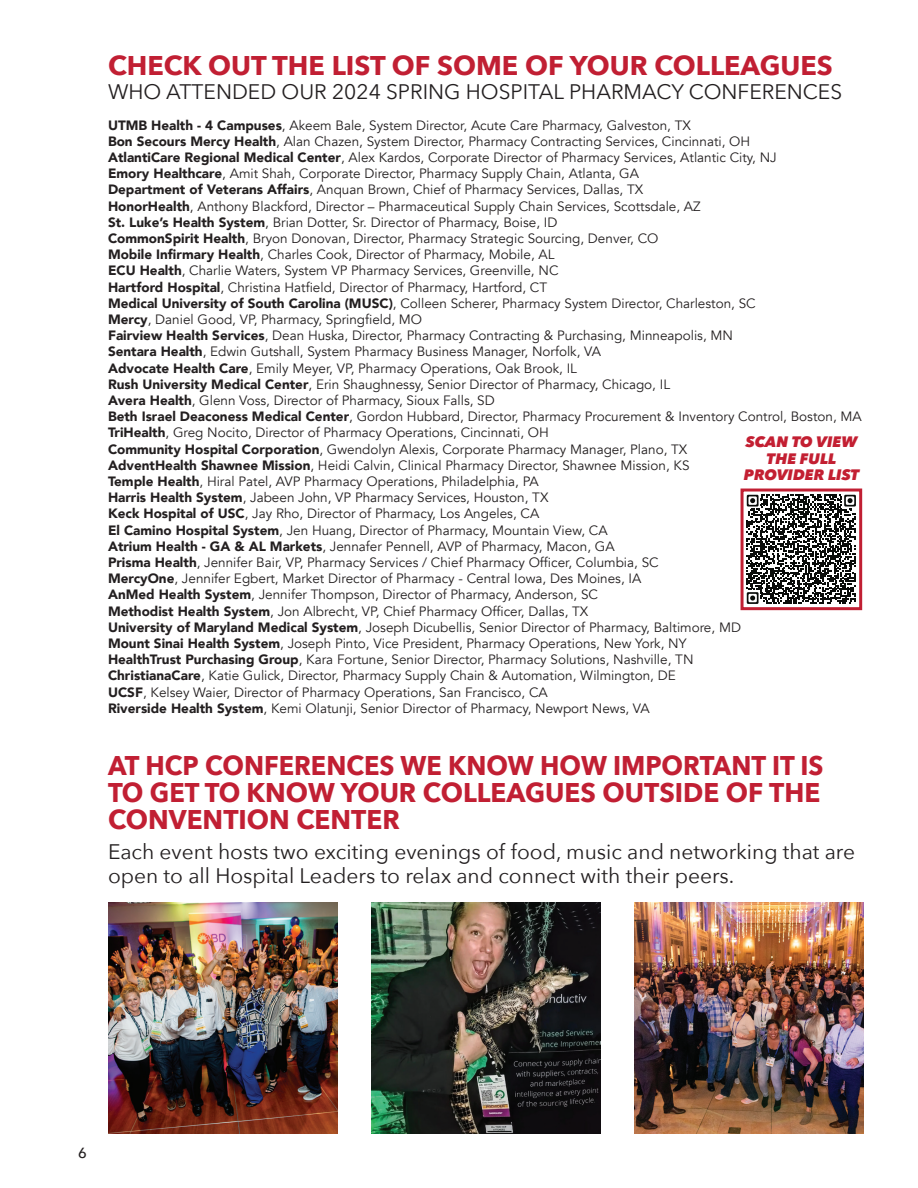
<style>
.page{position:relative;width:918px;height:1188px;background:#fff}
.page>*{position:absolute;margin:0;border:0;box-sizing:border-box;transform-origin:0 0}
.t1{font:700 27px/27px "Avenir Next";color:#c11f33;scale:.94 1}
.t2{font:700 27px "Avenir Next";color:#c11f33}
.t3{font:21px/24px "Avenir Next";color:#231f20}
.t4{font:italic 800 15px/16.5px "Avenir Next LT Pro";color:#c31f32;text-align:center}
.t5{font:500 14.55px "Avenir Next LT Pro";color:#231f20}
.t6{font:13.5px/16.2px "Avenir";color:#231f20}
.s1{font-weight:900}
</style>
<div class="page">
<img style="left:108px;top:903px;width:230px;height:231px">
<img style="left:371px;top:903px;width:230px;height:231px">
<img style="left:634px;top:903px;width:230px;height:231px">
<svg style="left:747px;top:495px;width:109px;height:109px"></svg>
<div style="left:741px;top:489px;width:121px;height:121px;border:3px solid #c11f33"></div>
<h1 class="t2" style="left:108px;top:42px;width:726px">CHECK OUT THE LIST OF SOME OF YOUR COLLEAGUES</h1>
<h2 class="t3" style="left:108px;top:78px;width:736px">WHO ATTENDED OUR 2024 SPRING HOSPITAL PHARMACY CONFERENCES</h2>
<p class="t6" style="left:108px;top:117px;width:755px"><span class="s1">UTMB Health - 4 Campuses</span>, Akeem Bale, System Director, Acute Care Pharmacy, Galveston, TX<br><span class="s1">Bon Secours Mercy Health</span>, Alan Chazen, System Director, Pharmacy Contracting Services, Cincinnati, OH<br><span class="s1">AtlantiCare Regional Medical Center</span>, Alex Kardos, Corporate Director of Pharmacy Services, Atlantic City, NJ<br><span class="s1">Emory Healthcare</span>, Amit Shah, Corporate Director, Pharmacy Supply Chain, Atlanta, GA<br><span class="s1">Department of Veterans Affairs</span>, Anquan Brown, Chief of Pharmacy Services, Dallas, TX<br><span class="s1">HonorHealth</span>, Anthony Blackford, Director – Pharmaceutical Supply Chain Services, Scottsdale, AZ<br><span class="s1">St. Luke’s Health System</span>, Brian Dotter, Sr. Director of Pharmacy, Boise, ID<br><span class="s1">CommonSpirit Health</span>, Bryon Donovan, Director, Pharmacy Strategic Sourcing, Denver, CO<br><span class="s1">Mobile Infirmary Health</span>, Charles Cook, Director of Pharmacy, Mobile, AL<br><span class="s1">ECU Health</span>, Charlie Waters, System VP Pharmacy Services, Greenville, NC<br><span class="s1">Hartford Hospital</span>, Christina Hatfield, Director of Pharmacy, Hartford, CT<br><span class="s1">Medical University of South Carolina (MUSC)</span>, Colleen Scherer, Pharmacy System Director, Charleston, SC<br><span class="s1">Mercy</span>, Daniel Good, VP, Pharmacy, Springfield, MO<br><span class="s1">Fairview Health Services</span>, Dean Huska, Director, Pharmacy Contracting &amp; Purchasing, Minneapolis, MN<br><span class="s1">Sentara Health</span>, Edwin Gutshall, System Pharmacy Business Manager, Norfolk, VA<br><span class="s1">Advocate Health Care</span>, Emily Meyer, VP, Pharmacy Operations, Oak Brook, IL<br><span class="s1">Rush University Medical Center</span>, Erin Shaughnessy, Senior Director of Pharmacy, Chicago, IL<br><span class="s1">Avera Health</span>, Glenn Voss, Director of Pharmacy, Sioux Falls, SD<br><span class="s1">Beth Israel Deaconess Medical Center</span>, Gordon Hubbard, Director, Pharmacy Procurement &amp; Inventory Control, Boston, MA <span class="s1">TriHealth</span>, Greg Nocito, Director of Pharmacy Operations, Cincinnati, OH<br><span class="s1">Community Hospital Corporation</span>, Gwendolyn Alexis, Corporate Pharmacy Manager, Plano, TX<br><span class="s1">AdventHealth Shawnee Mission</span>, Heidi Calvin, Clinical Pharmacy Director, Shawnee Mission, KS<br><span class="s1">Temple Health</span>, Hiral Patel, AVP Pharmacy Operations, Philadelphia, PA<br><span class="s1">Harris Health System</span>, Jabeen John, VP Pharmacy Services, Houston, TX<br><span class="s1">Keck Hospital of USC</span>, Jay Rho, Director of Pharmacy, Los Angeles, CA<br><span class="s1">El Camino Hospital System</span>, Jen Huang, Director of Pharmacy, Mountain View, CA<br><span class="s1">Atrium Health - GA &amp; AL Markets</span>, Jennafer Pennell, AVP of Pharmacy, Macon, GA<br><span class="s1">Prisma Health</span>, Jennifer Bair, VP, Pharmacy Services / Chief Pharmacy Officer, Columbia, SC<br><span class="s1">MercyOne</span>, Jennifer Egbert, Market Director of Pharmacy - Central Iowa, Des Moines, IA<br><span class="s1">AnMed Health System</span>, Jennifer Thompson, Director of Pharmacy, Anderson, SC<br><span class="s1">Methodist Health System</span>, Jon Albrecht, VP, Chief Pharmacy Officer, Dallas, TX<br><span class="s1">University of Maryland Medical System</span>, Joseph Dicubellis, Senior Director of Pharmacy, Baltimore, MD<br><span class="s1">Mount Sinai Health System</span>, Joseph Pinto, Vice President, Pharmacy Operations, New York, NY<br><span class="s1">HealthTrust Purchasing Group</span>, Kara Fortune, Senior Director, Pharmacy Solutions, Nashville, TN<br><span class="s1">ChristianaCare</span>, Katie Gulick, Director, Pharmacy Supply Chain &amp; Automation, Wilmington, DE<br><span class="s1">UCSF</span>, Kelsey Waier, Director of Pharmacy Operations, San Francisco, CA<br><span class="s1">Riverside Health System</span>, Kemi Olatunji, Senior Director of Pharmacy, Newport News, VA</p>
<p class="t4" style="left:744px;top:434px;width:117px">SCAN TO VIEW<br>THE FULL<br>PROVIDER LIST</p>
<h1 class="t1" style="left:108px;top:751px;width:763px">AT HCP CONFERENCES WE KNOW HOW IMPORTANT IT IS<br>TO GET TO KNOW YOUR COLLEAGUES OUTSIDE OF THE<br>CONVENTION CENTER</h1>
<h2 class="t3" style="left:108px;top:838px;width:749px">Each event hosts two exciting evenings of food, music and networking that are open to all Hospital Leaders to relax and connect with their peers.</h2>
<p class="t5" style="left:78px;top:1144px;width:10px">6</p>
</div>
